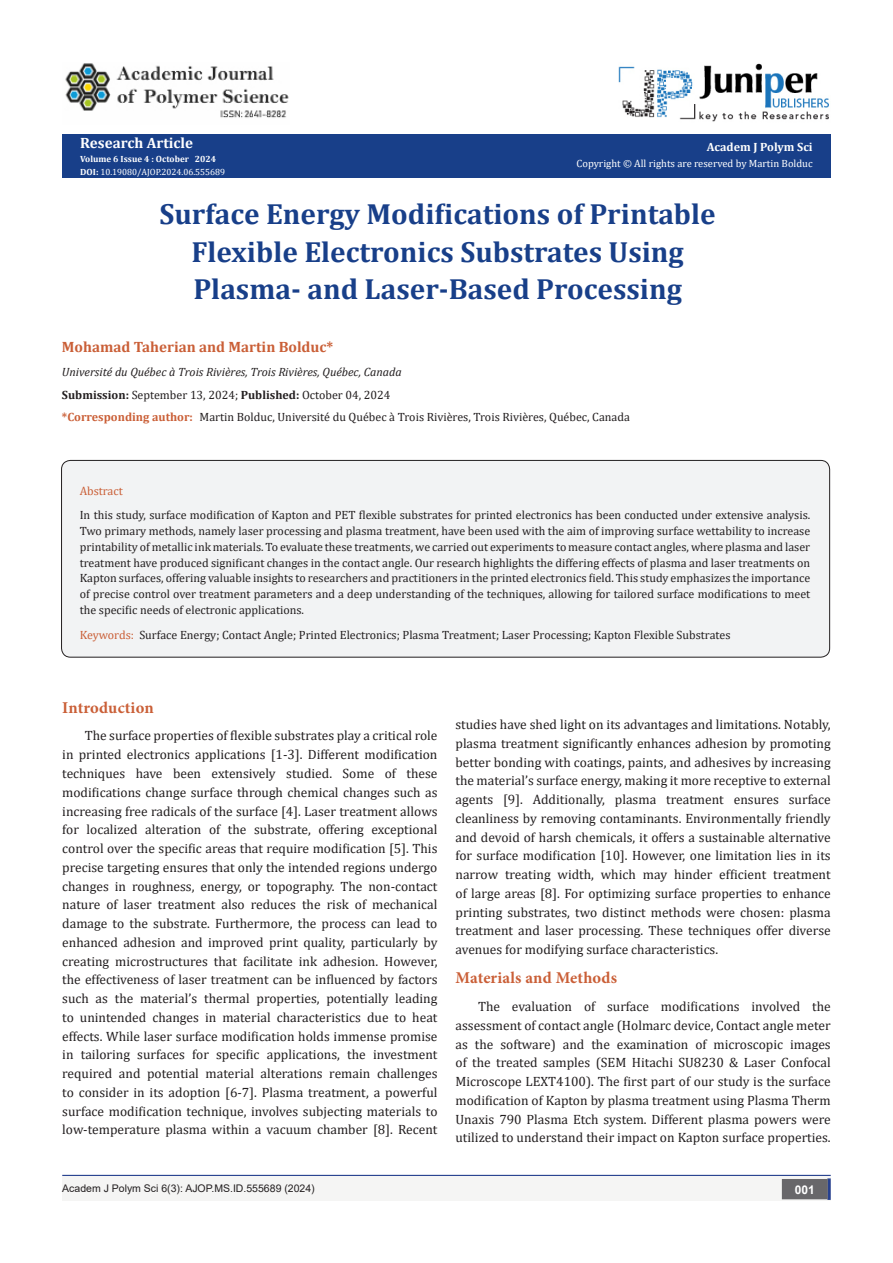
<style>
.page{position:relative;width:893px;height:1263px;background:#fff}
.page>*{position:absolute;margin:0;border:0;box-sizing:border-box;transform-origin:0 0}
.t1{font:700 29.25px/37.5px "Cambria";color:#183f89;text-align:center}
.t2{font:700 16.5px "Minion Pro";letter-spacing:.01em;color:#ca5f37}
.t3{font:700 15px "Cambria";color:#ca5f37}
.t4{font:700 15px "Cambria";color:#fff}
.t5{font:13.5px/18.8px "Cambria";color:#231f20;text-align:justify}
.No_Spacing{font:12px/15.8px "Cambria";color:#231f20;text-align:justify}
.t6{font:italic 12px "Cambria";color:#231f20}
.t7{font:700 12px "Cambria";color:#fff}
.No_Spacing-2{font:12px "Cambria";color:#ca5f37}
.t8{font:700 12px "Arial";color:#fff}
.t9{font:10.5px "Cambria";color:#fff}
.t10{font:10.5px "Arial";color:#231f20}
.t11{font:9px "Cambria";color:#fff}
.t12{font:700 9px "Cambria";color:#fff}
.s1{font-weight:700}
.s2{font-weight:700;color:#ca5f37}
.s3{color:#ca5f37}
</style>
<div class="page">
<div style="left:62px;top:134px;width:769px;height:44px;background:#183f89"></div>
<div style="left:62px;top:1176px;width:494px;height:25px;background:#f5f5f4"></div>
<div style="left:503px;top:1176px;width:328px;height:25px;background:#f5f5f4"></div>
<svg style="left:827px;top:1178px;width:4px;height:22px"></svg>
<div style="left:783px;top:1180px;width:44px;height:18px;background:#68676a"></div>
<div style="left:782px;top:1179px;width:46px;height:20px;border:2px solid #68676a"></div>
<hr style="left:62px;top:1175px;width:769px;height:1px;background:#253f8e">
<img style="left:618px;top:63px;width:211px;height:59px">
<img style="left:65px;top:63px;width:224px;height:55px">
<div style="left:62px;top:460px;width:768px;height:197px;background:#f2f3f4;border-radius:9px"></div>
<div style="left:61px;top:460px;width:769px;height:197px;border:1px solid #231f20;border-radius:9px"></div>
<p class="t4" style="left:80px;top:132px;width:114px">Research Article</p>
<p class="t12" style="left:80px;top:152px;width:137px">Volume 6 Issue 4 : October 2024</p>
<p class="t11" style="left:80px;top:167px;width:146px"><span class="s1">DOI:</span> 10.19080/AJOP.2024.06.555689</p>
<p class="t7" style="left:707px;top:139px;width:107px">Academ J Polym Sci</p>
<p class="t9" style="left:576px;top:157px;width:238px">Copyright © All rights are reserved by Martin Bolduc</p>
<p class="t1" style="left:159px;top:195px;width:558px">Surface Energy Modifications of Printable<br>Flexible Electronics Substrates Using<br>Plasma- and Laser-Based Processing</p>
<p class="t3" style="left:62px;top:336px;width:273px">Mohamad Taherian and Martin Bolduc*</p>
<p class="t6" style="left:62px;top:363px;width:341px">Université du Québec à Trois Rivières, Trois Rivières, Québec, Canada</p>
<p class="No_Spacing" style="left:62px;top:387px;width:330px"><span class="s1">Submission:</span> September 13, 2024; <span class="s1">Published:</span> October 04, 2024</p>
<p class="No_Spacing" style="left:62px;top:409px;width:569px"><span class="s2">*Corresponding author:</span> Martin Bolduc, Université du Québec à Trois Rivières, Trois Rivières, Québec, Canada</p>
<p class="No_Spacing-2" style="left:80px;top:483px;width:45px">Abstract</p>
<p class="No_Spacing" style="left:80px;top:507px;width:732px">In this study, surface modification of Kapton and PET flexible substrates for printed electronics has been conducted under extensive analysis.<br>Two primary methods, namely laser processing and plasma treatment, have been used with the aim of improving surface wettability to increase printability of metallic ink materials. To evaluate these treatments, we carried out experiments to measure contact angles, where plasma and laser treatment have produced significant changes in the contact angle. Our research highlights the differing effects of plasma and laser treatments on Kapton surfaces, offering valuable insights to researchers and practitioners in the printed electronics field. This study emphasizes the importance of precise control over treatment parameters and a deep understanding of the techniques, allowing for tailored surface modifications to meet the specific needs of electronic applications.</p>
<p class="No_Spacing" style="left:80px;top:627px;width:652px"><span class="s3">Keywords:</span> Surface Energy; Contact Angle; Printed Electronics; Plasma Treatment; Laser Processing; Kapton Flexible Substrates</p>
<p class="t2" style="left:62px;top:696px;width:93px">Introduction</p>
<p class="t5" style="left:62px;top:726px;width:377px;text-indent:22px">The surface properties of flexible substrates play a critical role in printed electronics applications [1-3]. Different modification techniques have been extensively studied. Some of these modifications change surface through chemical changes such as increasing free radicals of the surface [4]. Laser treatment allows for localized alteration of the substrate, offering exceptional control over the specific areas that require modification [5]. This precise targeting ensures that only the intended regions undergo changes in roughness, energy, or topography. The non-contact nature of laser treatment also reduces the risk of mechanical damage to the substrate. Furthermore, the process can lead to enhanced adhesion and improved print quality, particularly by creating microstructures that facilitate ink adhesion. However, the effectiveness of laser treatment can be influenced by factors such as the material’s thermal properties, potentially leading to unintended changes in material characteristics due to heat effects. While laser surface modification holds immense promise in tailoring surfaces for specific applications, the investment required and potential material alterations remain challenges to consider in its adoption [6-7]. Plasma treatment, a powerful surface modification technique, involves subjecting materials to low-temperature plasma within a vacuum chamber [8]. Recent</p>
<p class="t5" style="left:455px;top:715px;width:377px">studies have shed light on its advantages and limitations. Notably, plasma treatment significantly enhances adhesion by promoting better bonding with coatings, paints, and adhesives by increasing the material’s surface energy, making it more receptive to external agents [9]. Additionally, plasma treatment ensures surface cleanliness by removing contaminants. Environmentally friendly and devoid of harsh chemicals, it offers a sustainable alternative for surface modification [10]. However, one limitation lies in its narrow treating width, which may hinder efficient treatment of large areas [8]. For optimizing surface properties to enhance printing substrates, two distinct methods were chosen: plasma treatment and laser processing. These techniques offer diverse avenues for modifying surface characteristics.</p>
<p class="t2" style="left:455px;top:966px;width:163px">Materials and Methods</p>
<p class="t5" style="left:455px;top:997px;width:377px;text-indent:22px">The evaluation of surface modifications involved the assessment of contact angle (Holmarc device, Contact angle meter as the software) and the examination of microscopic images of the treated samples (SEM Hitachi SU8230 &amp; Laser Confocal Microscope LEXT4100). The first part of our study is the surface modification of Kapton by plasma treatment using Plasma Therm Unaxis 790 Plasma Etch system. Different plasma powers were utilized to understand their impact on Kapton surface properties.</p>
<p class="t10" style="left:62px;top:1181px;width:254px">Academ J Polym Sci 6(3): AJOP.MS.ID.555689 (2024)</p>
<p class="t8" style="left:795px;top:1181px;width:22px">001</p>
</div>
